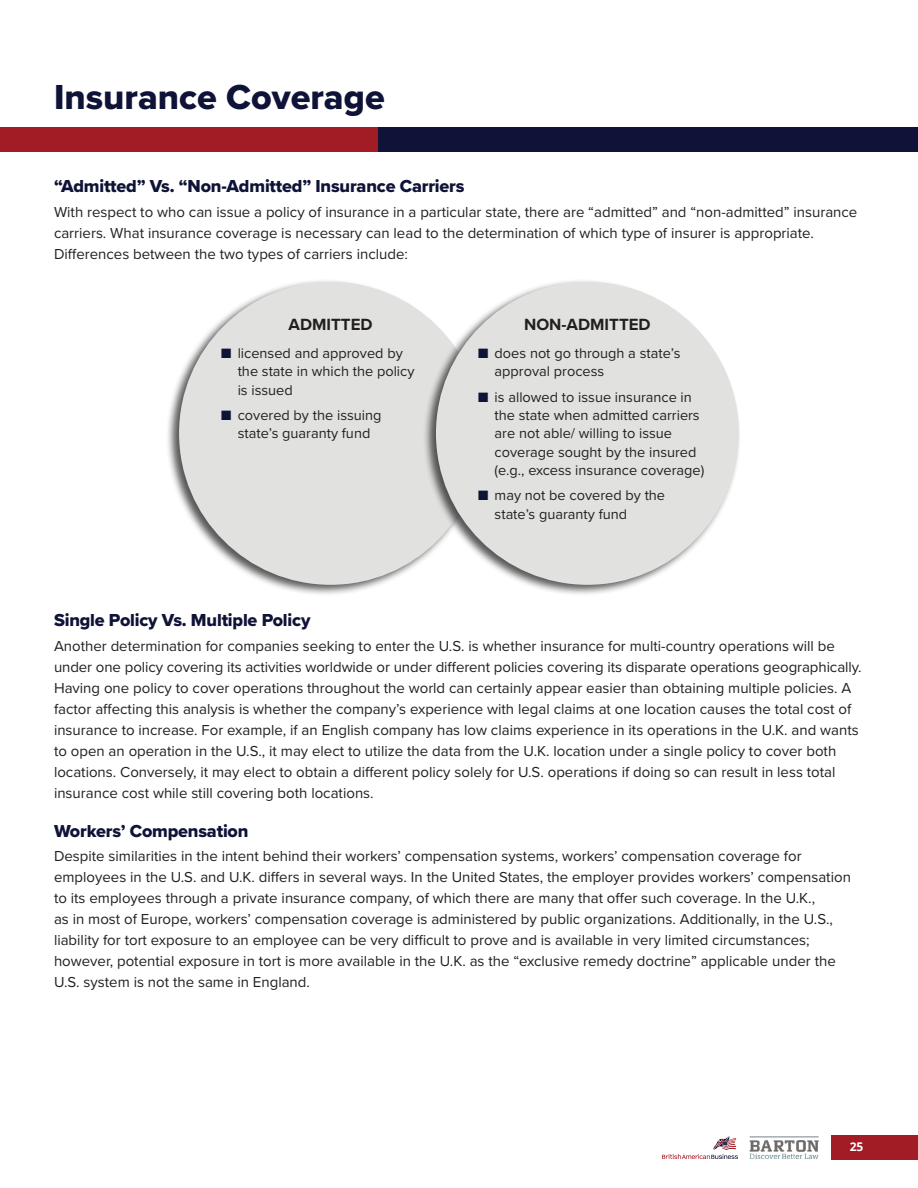
<style>
.page{position:relative;width:918px;height:1188px;background:#fff}
.page>*{position:absolute;margin:0;border:0;box-sizing:border-box;transform-origin:0 0}
.Heading_1___24pt{font:36px "Proxima Nova Extrabld";color:#0f1337}
.Subhead_1{font:18px "Proxima Nova Extrabld";letter-spacing:-.01em;color:#0f1337}
.t1{font:700 16.8px "Proxima Nova";color:#231f20}
.Body_Text{font:15px/21px "Proxima Nova";color:#231f20}
.t2{font:14.55px/18.3px "Proxima Nova";color:#231f20}
.t3{font:700 12px "Open Sans";color:#fff}
.s1{color:#0f1337}
</style>
<div class="page">
<div style="left:0;top:127px;width:918px;height:24px;background:#0f1337"></div>
<div style="left:832px;top:1135px;width:86px;height:25px;background:#a11c25"></div>
<img style="left:749px;top:1136px;width:70px;height:23px">
<svg style="left:662px;top:1136px;width:76px;height:23px"></svg>
<div style="left:166px;top:278px;width:318px;height:318px;background:#231f20;opacity:.75"></div>
<div style="left:179px;top:282px;width:303px;height:303px;background:#e1e2e0;border-radius:50%"></div>
<div style="left:0;top:127px;width:378px;height:24px;background:#a11c25"></div>
<div style="left:423px;top:278px;width:318px;height:318px;background:#231f20;opacity:.75"></div>
<div style="left:436px;top:282px;width:303px;height:303px;background:#e1e2e0;border-radius:50%"></div>
<p class="Heading_1___24pt" style="left:54px;top:70px;width:332px">Insurance Coverage</p>
<p class="Subhead_1" style="left:54px;top:173px;width:412px">“Admitted” Vs. “Non-Admitted” Insurance Carriers</p>
<p class="Body_Text" style="left:54px;top:201px;width:805px">With respect to who can issue a policy of insurance in a particular state, there are “admitted” and “non-admitted” insurance carriers. What insurance coverage is necessary can lead to the determination of which type of insurer is appropriate.<br>Differences between the two types of carriers include:</p>
<p class="t1" style="left:288px;top:311px;width:86px">ADMITTED</p>
<p class="t2" style="left:238px;top:343px;width:178px;text-indent:-17px"><span class="s1">■</span> licensed and approved by the state in which the policy is issued</p>
<p class="t2" style="left:221px;top:405px;width:162px;text-align:center"><span class="s1">■</span> covered by the issuing state’s guaranty fund</p>
<p class="t1" style="left:524px;top:311px;width:128px">NON-ADMITTED</p>
<p class="t2" style="left:495px;top:343px;width:187px;text-indent:-17px"><span class="s1">■</span> does not go through a state’s approval process</p>
<p class="t2" style="left:495px;top:387px;width:211px;text-indent:-17px"><span class="s1">■</span> is allowed to issue insurance in the state when admitted carriers are not able/ willing to issue coverage sought by the insured (e.g., excess insurance coverage)</p>
<p class="t2" style="left:495px;top:486px;width:172px;text-indent:-17px"><span class="s1">■</span> may not be covered by the state’s guaranty fund</p>
<p class="Subhead_1" style="left:54px;top:607px;width:258px">Single Policy Vs. Multiple Policy</p>
<p class="Body_Text" style="left:54px;top:635px;width:809px">Another determination for companies seeking to enter the U.S. is whether insurance for multi-country operations will be under one policy covering its activities worldwide or under different policies covering its disparate operations geographically.<br>Having one policy to cover operations throughout the world can certainly appear easier than obtaining multiple policies. A factor affecting this analysis is whether the company’s experience with legal claims at one location causes the total cost of insurance to increase. For example, if an English company has low claims experience in its operations in the U.K. and wants to open an operation in the U.S., it may elect to utilize the data from the U.K. location under a single policy to cover both locations. Conversely, it may elect to obtain a different policy solely for U.S. operations if doing so can result in less total insurance cost while still covering both locations.</p>
<p class="Subhead_1" style="left:54px;top:817px;width:196px">Workers’ Compensation</p>
<p class="Body_Text" style="left:54px;top:845px;width:798px">Despite similarities in the intent behind their workers’ compensation systems, workers’ compensation coverage for employees in the U.S. and U.K. differs in several ways. In the United States, the employer provides workers’ compensation to its employees through a private insurance company, of which there are many that offer such coverage. In the U.K.,<br>as in most of Europe, workers’ compensation coverage is administered by public organizations. Additionally, in the U.S., liability for tort exposure to an employee can be very difficult to prove and is available in very limited circumstances; however, potential exposure in tort is more available in the U.K. as the “exclusive remedy doctrine” applicable under the U.S. system is not the same in England.</p>
<p class="t3" style="left:850px;top:1138px;width:15px">25</p>
</div>
